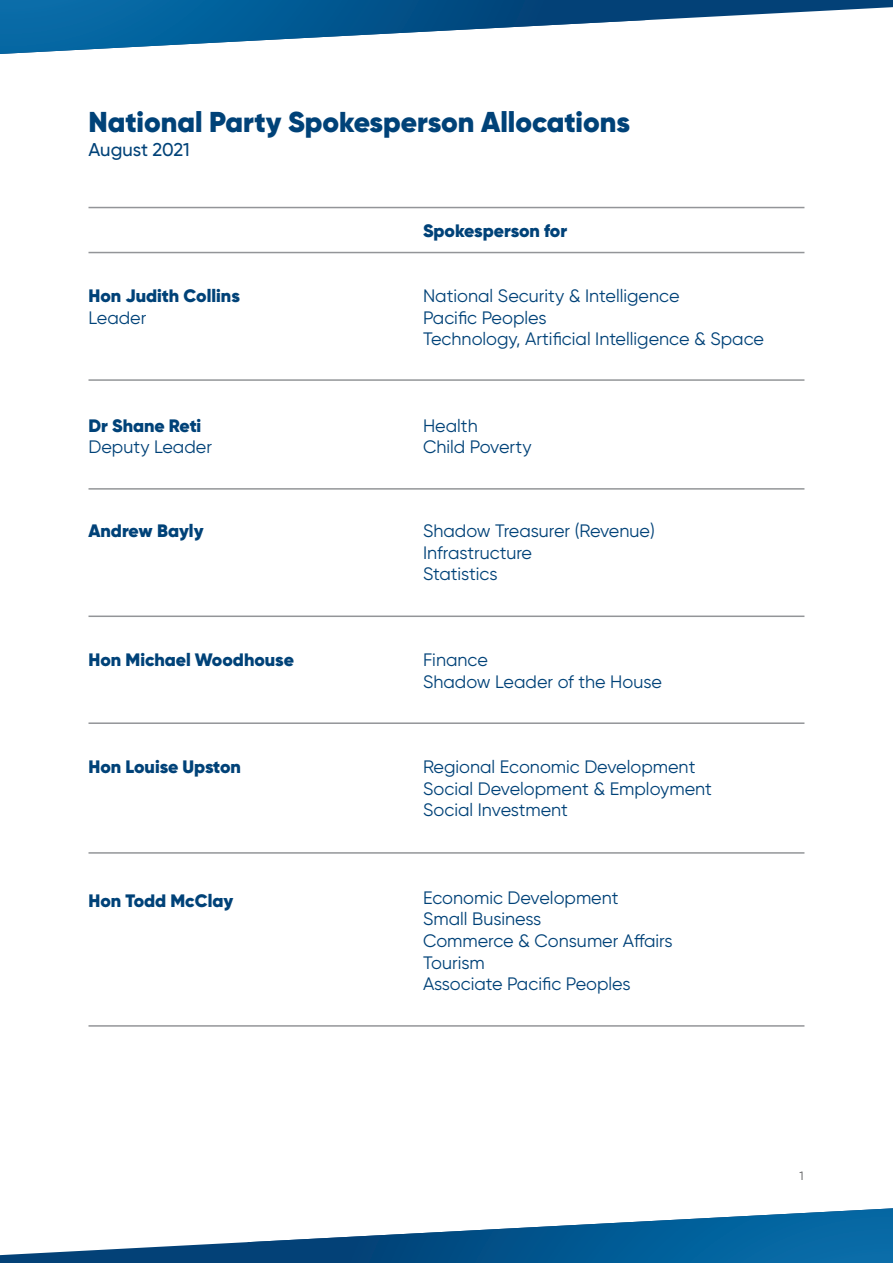
<style>
.page{position:relative;width:893px;height:1263px;background:#fff}
.page>*{position:absolute;margin:0;border:0;box-sizing:border-box;transform-origin:0 0}
.t1{font:900 28.65px "Gilroy";color:#004278}
.t2{font:500 18.45px "Gilroy";letter-spacing:-.005em;color:#004278}
.t3{font:18px "Gilroy";color:#004278}
.t4{font:900 18px "Gilroy";color:#004278}
.t5{font:12px "Gilroy";color:#57585a}
</style>
<div class="page">
<svg style="left:0;top:1242px;width:248px;height:21px;fill:#034177"></svg>
<svg style="left:248px;top:1208px;width:645px;height:55px"></svg>
<svg style="left:645px;top:0;width:248px;height:21px;fill:#034177"></svg>
<svg style="left:0;top:0;width:645px;height:54px"></svg>
<hr style="left:88px;top:207px;width:716px;height:1px;background:#939598">
<hr style="left:88px;top:252px;width:716px;height:1px;background:#939598">
<hr style="left:88px;top:379px;width:716px;height:2px;background:#939598">
<hr style="left:88px;top:488px;width:716px;height:2px;background:#939598">
<hr style="left:88px;top:615px;width:716px;height:2px;background:#939598">
<hr style="left:88px;top:722px;width:716px;height:2px;background:#939598">
<hr style="left:88px;top:852px;width:716px;height:2px;background:#939598">
<hr style="left:88px;top:1025px;width:716px;height:2px;background:#939598">
<p class="t1" style="left:88px;top:104px;width:543px">National Party Spokesperson Allocations</p>
<p class="t2" style="left:88px;top:138px;width:103px">August 2021</p>
<p class="t4" style="left:88px;top:284px;width:153px">Hon Judith Collins</p>
<p class="t3" style="left:88px;top:306px;width:59px">Leader</p>
<p class="t4" style="left:88px;top:414px;width:114px">Dr Shane Reti</p>
<p class="t3" style="left:88px;top:436px;width:125px">Deputy Leader</p>
<p class="t4" style="left:423px;top:219px;width:146px">Spokesperson for</p>
<p class="t3" style="left:423px;top:285px;width:258px">National Security &amp; Intelligence</p>
<p class="t3" style="left:423px;top:306px;width:125px">Pacific Peoples</p>
<p class="t3" style="left:423px;top:328px;width:343px">Technology, Artificial Intelligence &amp; Space</p>
<p class="t3" style="left:423px;top:414px;width:56px">Health</p>
<p class="t3" style="left:423px;top:436px;width:110px">Child Poverty</p>
<p class="t4" style="left:88px;top:519px;width:117px">Andrew Bayly</p>
<p class="t3" style="left:423px;top:520px;width:233px">Shadow Treasurer (Revenue)</p>
<p class="t3" style="left:423px;top:542px;width:111px">Infrastructure</p>
<p class="t3" style="left:423px;top:563px;width:76px">Statistics</p>
<p class="t4" style="left:88px;top:648px;width:207px">Hon Michael Woodhouse</p>
<p class="t3" style="left:423px;top:649px;width:66px">Finance</p>
<p class="t3" style="left:423px;top:671px;width:240px">Shadow Leader of the House</p>
<p class="t4" style="left:88px;top:755px;width:154px">Hon Louise Upston</p>
<p class="t3" style="left:423px;top:756px;width:274px">Regional Economic Development</p>
<p class="t3" style="left:423px;top:777px;width:290px">Social Development &amp; Employment</p>
<p class="t3" style="left:423px;top:799px;width:146px">Social Investment</p>
<p class="t4" style="left:88px;top:890px;width:146px">Hon Todd McClay</p>
<p class="t3" style="left:423px;top:886px;width:197px">Economic Development</p>
<p class="t3" style="left:423px;top:908px;width:120px">Small Business</p>
<p class="t3" style="left:423px;top:930px;width:251px">Commerce &amp; Consumer Affairs</p>
<p class="t3" style="left:423px;top:951px;width:63px">Tourism</p>
<p class="t3" style="left:423px;top:973px;width:209px">Associate Pacific Peoples</p>
<p class="t5" style="left:800px;top:1168px;width:6px">1</p>
</div>
